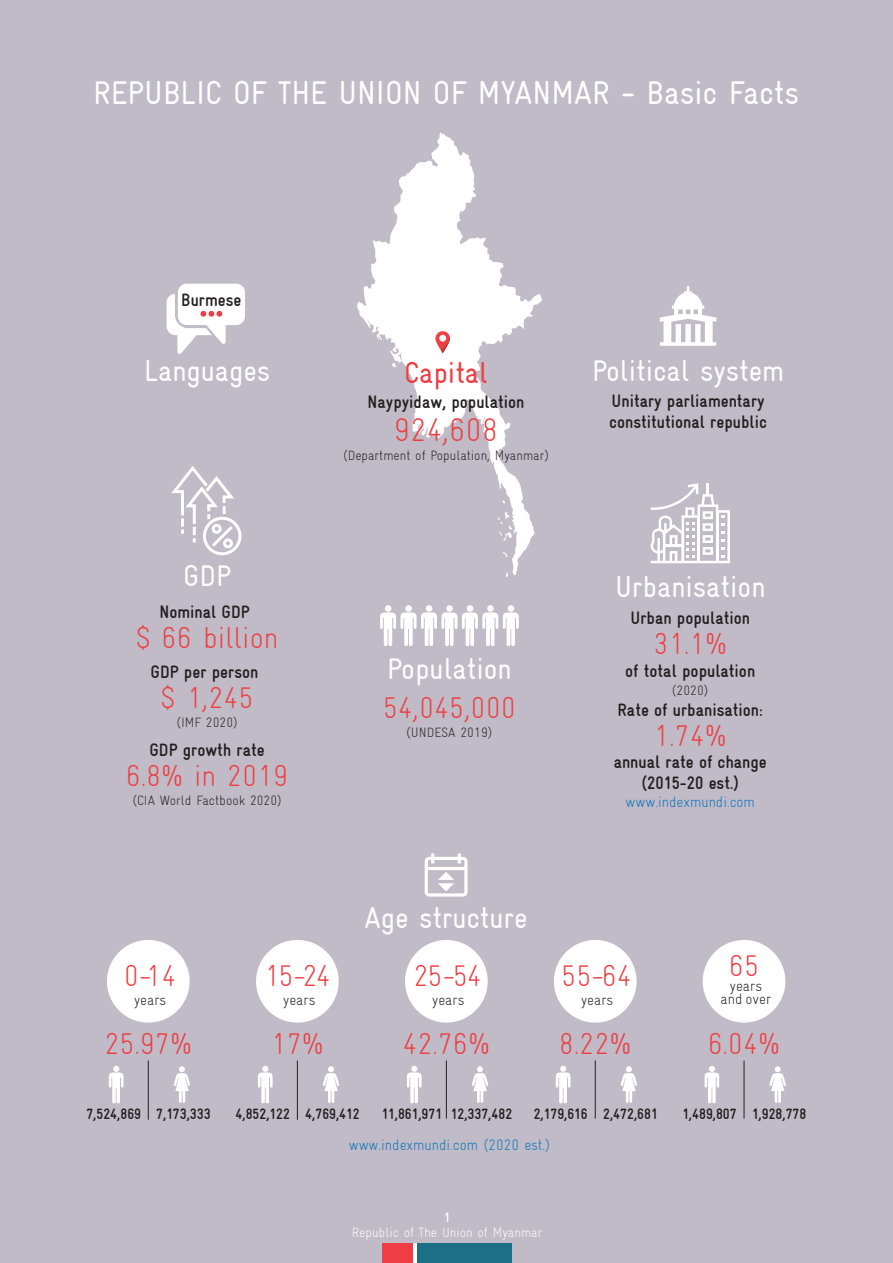
<style>
.page{position:relative;width:893px;height:1263px;background:#c0bbc6}
.page>*{position:absolute;margin:0;border:0;box-sizing:border-box;transform-origin:0 0}
.t1{font:condensed 33px "Gravur";color:#fff}
.t2{font:300 condensed 32.4px "Gravur";color:#ee3d43}
.t3{font:300 condensed 30px "Gravur";color:#ee3d43}
.t4{font:condensed 30px "Gravur";color:#fff}
.t5{font:condensed 30px "Gravur";color:#ee3d43}
.t6{font:700 condensed 18px/21px "Gravur";color:#231f20;text-align:center}
.t7{font:700 condensed 15px "Gravur";color:#231f20}
.t8{font:300 condensed 15px "Gravur";color:#1074bc}
.t9{font:300 condensed 15px/13.5px "Gravur";color:#231f20;text-align:center}
.t10{font:300 condensed 13.5px "Gravur";color:#231f20}
.t11{font:300 condensed 13.5px "Gravur";color:#fff}
.t12{font:700 condensed 13.5px "Gravur";color:#fff}
</style>
<div class="page">
<svg style="left:357px;top:132px;width:185px;height:445px"></svg>
<svg style="left:435px;top:331px;width:15px;height:22px"></svg>
<svg style="left:436px;top:332px;width:14px;height:21px"></svg>
<svg style="left:380px;top:605px;width:139px;height:41px"></svg>
<svg style="left:425px;top:853px;width:43px;height:43px"></svg>
<div style="left:107px;top:940px;width:83px;height:82px;background:#fff;border-radius:50%"></div>
<svg style="left:109px;top:1065px;width:15px;height:39px"></svg>
<svg style="left:174px;top:1066px;width:16px;height:37px"></svg>
<hr style="left:148px;top:1060px;width:1px;height:60px;background:#231f20">
<div style="left:256px;top:940px;width:83px;height:82px;background:#fff;border-radius:50%"></div>
<svg style="left:258px;top:1065px;width:15px;height:39px"></svg>
<svg style="left:323px;top:1066px;width:16px;height:37px"></svg>
<hr style="left:297px;top:1060px;width:1px;height:60px;background:#231f20">
<div style="left:405px;top:940px;width:83px;height:82px;background:#fff;border-radius:50%"></div>
<svg style="left:407px;top:1065px;width:15px;height:39px"></svg>
<svg style="left:472px;top:1066px;width:16px;height:37px"></svg>
<hr style="left:446px;top:1060px;width:1px;height:58px;background:#231f20">
<div style="left:554px;top:940px;width:83px;height:82px;background:#fff;border-radius:50%"></div>
<svg style="left:556px;top:1066px;width:14px;height:38px"></svg>
<svg style="left:621px;top:1066px;width:16px;height:37px"></svg>
<hr style="left:595px;top:1060px;width:1px;height:58px;background:#231f20">
<div style="left:703px;top:940px;width:82px;height:82px;background:#fff;border-radius:50%"></div>
<svg style="left:704px;top:1066px;width:15px;height:38px"></svg>
<svg style="left:769px;top:1066px;width:17px;height:37px"></svg>
<hr style="left:744px;top:1060px;width:1px;height:58px;background:#231f20">
<svg style="left:650px;top:483px;width:80px;height:80px"></svg>
<svg style="left:171px;top:466px;width:66px;height:84px"></svg>
<div style="left:212px;top:524px;width:10px;height:10px;border:3px solid #fff;border-radius:50%"></div>
<div style="left:223px;top:538px;width:10px;height:10px;border:3px solid #fff;border-radius:50%"></div>
<div style="left:203px;top:517px;width:38px;height:38px;border:3px solid #fff;border-radius:50%"></div>
<svg style="left:660px;top:286px;width:56px;height:60px"></svg>
<svg style="left:167px;top:284px;width:78px;height:70px"></svg>
<div style="left:383px;top:1243px;width:30px;height:20px;background:#ee3d43"></div>
<div style="left:417px;top:1243px;width:95px;height:20px;background:#1c6f87"></div>
<hr style="left:413px;top:1243px;width:4px;height:20px;background:#fff">
<h1 class="t1" style="left:93px;top:74px;width:707px">REPUBLIC OF THE UNION OF MYANMAR - Basic Facts</h1>
<p class="t6" style="left:181px;top:290px;width:62px">Burmese</p>
<h3 class="t4" style="left:144px;top:354px;width:128px">Languages</h3>
<h3 class="t5" style="left:404px;top:355px;width:86px">Capital</h3>
<p class="t6" style="left:368px;top:392px;width:158px">Naypyidaw, population</p>
<h2 class="t2" style="left:394px;top:411px;width:106px">924,608</h2>
<p class="t10" style="left:343px;top:448px;width:208px">(Department of Population, Myanmar)</p>
<h3 class="t4" style="left:592px;top:354px;width:194px">Political system</h3>
<p class="t6" style="left:609px;top:391px;width:159px;text-align:left">Unitary parliamentary constitutional republic</p>
<h3 class="t4" style="left:183px;top:559px;width:49px">GDP</h3>
<p class="t6" style="left:159px;top:601px;width:92px">Nominal GDP</p>
<h3 class="t3" style="left:136px;top:621px;width:144px">$ 66 billion</h3>
<p class="t6" style="left:151px;top:661px;width:109px">GDP per person</p>
<h3 class="t3" style="left:161px;top:681px;width:95px">$ 1,245</h3>
<p class="t10" style="left:176px;top:715px;width:63px">(IMF 2020)</p>
<p class="t6" style="left:149px;top:739px;width:117px">GDP growth rate</p>
<h3 class="t3" style="left:126px;top:759px;width:164px">6.8% in 2019</h3>
<p class="t10" style="left:132px;top:793px;width:151px">(CIA World Factbook 2020)</p>
<h3 class="t4" style="left:387px;top:651px;width:126px">Population</h3>
<h3 class="t3" style="left:383px;top:690px;width:135px">54,045,000</h3>
<p class="t10" style="left:406px;top:725px;width:88px">(UNDESA 2019)</p>
<h3 class="t4" style="left:615px;top:569px;width:152px">Urbanisation</h3>
<p class="t6" style="left:630px;top:607px;width:121px">Urban population</p>
<h3 class="t3" style="left:653px;top:627px;width:76px">31.1%</h3>
<p class="t6" style="left:625px;top:660px;width:132px">of total population</p>
<p class="t10" style="left:672px;top:682px;width:38px">(2020)</p>
<p class="t6" style="left:617px;top:699px;width:147px">Rate of urbanisation:</p>
<h3 class="t3" style="left:654px;top:719px;width:75px">1.74%</h3>
<p class="t6" style="left:614px;top:751px;width:155px">annual rate of change (2015-20 est.)</p>
<p class="t8" style="left:626px;top:794px;width:131px">www.indexmundi.com</p>
<h3 class="t3" style="left:124px;top:959px;width:54px">0-14</h3>
<p class="t9" style="left:134px;top:993px;width:34px">years</p>
<h3 class="t3" style="left:104px;top:1027px;width:89px">25.97%</h3>
<h3 class="t3" style="left:264px;top:959px;width:68px">15-24</h3>
<p class="t9" style="left:283px;top:993px;width:34px">years</p>
<h3 class="t3" style="left:271px;top:1027px;width:55px">17%</h3>
<h3 class="t4" style="left:365px;top:900px;width:165px">Age structure</h3>
<h3 class="t3" style="left:414px;top:959px;width:70px">25-54</h3>
<p class="t9" style="left:432px;top:993px;width:34px">years</p>
<h3 class="t3" style="left:403px;top:1027px;width:89px">42.76%</h3>
<h3 class="t3" style="left:561px;top:959px;width:72px">55-64</h3>
<p class="t9" style="left:581px;top:993px;width:34px">years</p>
<h3 class="t3" style="left:559px;top:1027px;width:74px">8.22%</h3>
<h3 class="t3" style="left:729px;top:949px;width:32px">65</h3>
<p class="t9" style="left:720px;top:979px;width:52px">years and over</p>
<h3 class="t3" style="left:708px;top:1027px;width:74px">6.04%</h3>
<p class="t7" style="left:86px;top:1105px;width:126px">7,524,869 7,173,333</p>
<p class="t7" style="left:236px;top:1105px;width:126px">4,852,122 4,769,412</p>
<p class="t7" style="left:382px;top:1105px;width:132px">11,861,971 12,337,482</p>
<p class="t7" style="left:534px;top:1105px;width:125px">2,179,616 2,472,681</p>
<p class="t8" style="left:349px;top:1136px;width:203px">www.indexmundi.com (2020 est.)</p>
<p class="t12" style="left:444px;top:1209px;width:7px">1</p>
<p class="t11" style="left:352px;top:1224px;width:192px">Republic of The Union of Myanmar</p>
<p class="t7" style="left:682px;top:1105px;width:126px">1,489,807 1,928,778</p>
</div>
